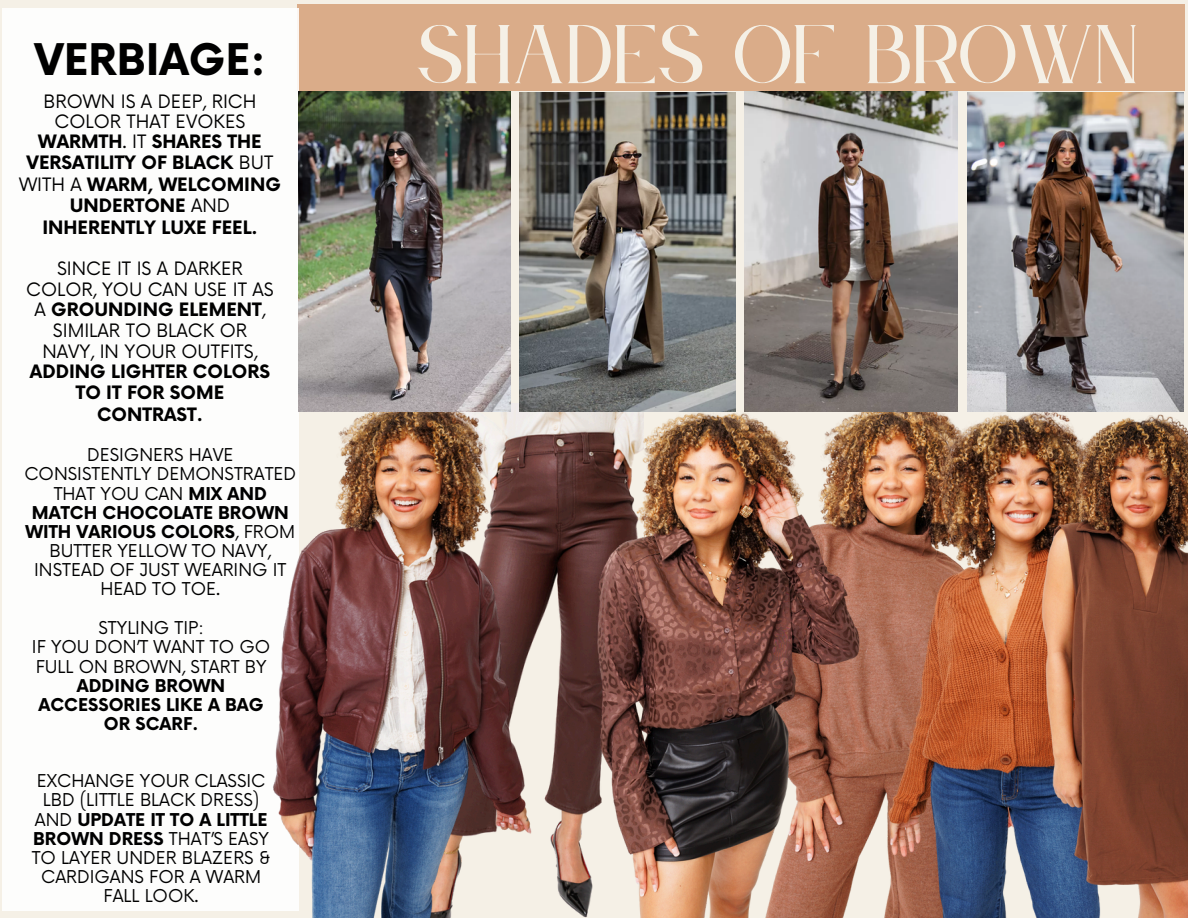
<style>
.page{position:relative;width:1188px;height:918px;background:#fff}
.page>*{position:absolute;margin:0;border:0;box-sizing:border-box;transform-origin:0 0}
.t1{font:72.9px "Le Jour Serif";color:#f5f0e6}
.t2{font:700 42.45px "Now";color:#000}
.t3{font:18px/20.7px "Now";color:#000;text-align:center}
.t4{font:700 18px/21px "Now";color:#000;text-align:center}
.t5{font:17.25px/19.2px "Now";color:#000;text-align:center}
.t6{font:700 17.25px/19.2px "Now";color:#000;text-align:center}
.s1{font-weight:400}
.s2{font-weight:700}
</style>
<div class="page">
<div style="left:297px;top:5px;width:887px;height:86px;background:#daac89"></div>
<img style="left:864px;top:403px;width:324px;height:515px">
<img style="left:534px;top:412px;width:24px;height:506px">
<img style="left:227px;top:366px;width:307px;height:552px">
<img style="left:558px;top:390px;width:306px;height:528px">
<img style="left:298px;top:92px;width:213px;height:319px">
<img style="left:519px;top:92px;width:216px;height:320px">
<img style="left:744px;top:92px;width:214px;height:319px">
<img style="left:968px;top:92px;width:216px;height:320px">
<img style="left:980px;top:406px;width:208px;height:512px">
<p class="t2" style="left:34px;top:37px;width:233px">VERBIAGE:</p>
<p class="t4" style="left:19px;top:92px;width:263px"><span class="s1">BROWN IS A DEEP, RICH<br>COLOR THAT EVOKES<br></span>WARMTH<span class="s1">. IT</span> SHARES THE<br>VERSATILITY OF BLACK <span class="s1">BUT<br>WITH A</span> WARM, WELCOMING<br>UNDERTONE <span class="s1">AND<br></span>INHERENTLY LUXE FEEL.</p>
<p class="t3" style="left:26px;top:260px;width:249px">SINCE IT IS A DARKER<br>COLOR, YOU CAN USE IT AS<br>A <span class="s2">GROUNDING ELEMENT</span>,<br>SIMILAR TO BLACK OR<br>NAVY, IN YOUR OUTFITS,<br><span class="s2">ADDING LIGHTER COLORS<br>TO IT FOR SOME<br>CONTRAST.</span></p>
<p class="t5" style="left:24px;top:446px;width:273px">DESIGNERS HAVE<br>CONSISTENTLY DEMONSTRATED<br>THAT YOU CAN <span class="s2">MIX AND<br>MATCH CHOCOLATE BROWN<br>WITH VARIOUS COLORS</span>, FROM<br>BUTTER YELLOW TO NAVY,<br>INSTEAD OF JUST WEARING IT<br>HEAD TO TOE.</p>
<p class="t5" style="left:99px;top:619px;width:107px">STYLING TIP:</p>
<p class="t6" style="left:32px;top:639px;width:240px"><span class="s1">IF YOU DON’T WANT TO GO<br>FULL ON BROWN, START BY<br></span>ADDING BROWN<br>ACCESSORIES LIKE A BAG<br>OR SCARF.</p>
<p class="t5" style="left:32px;top:772px;width:240px">EXCHANGE YOUR CLASSIC<br>LBD (LITTLE BLACK DRESS)<br>AND <span class="s2">UPDATE IT TO A LITTLE<br>BROWN DRESS</span> THAT’S EASY<br>TO LAYER UNDER BLAZERS &amp;<br>CARDIGANS FOR A WARM<br>FALL LOOK.</p>
<p class="t1" style="left:417px;top:15px;width:725px">SHADES OF BROWN</p>
</div>
